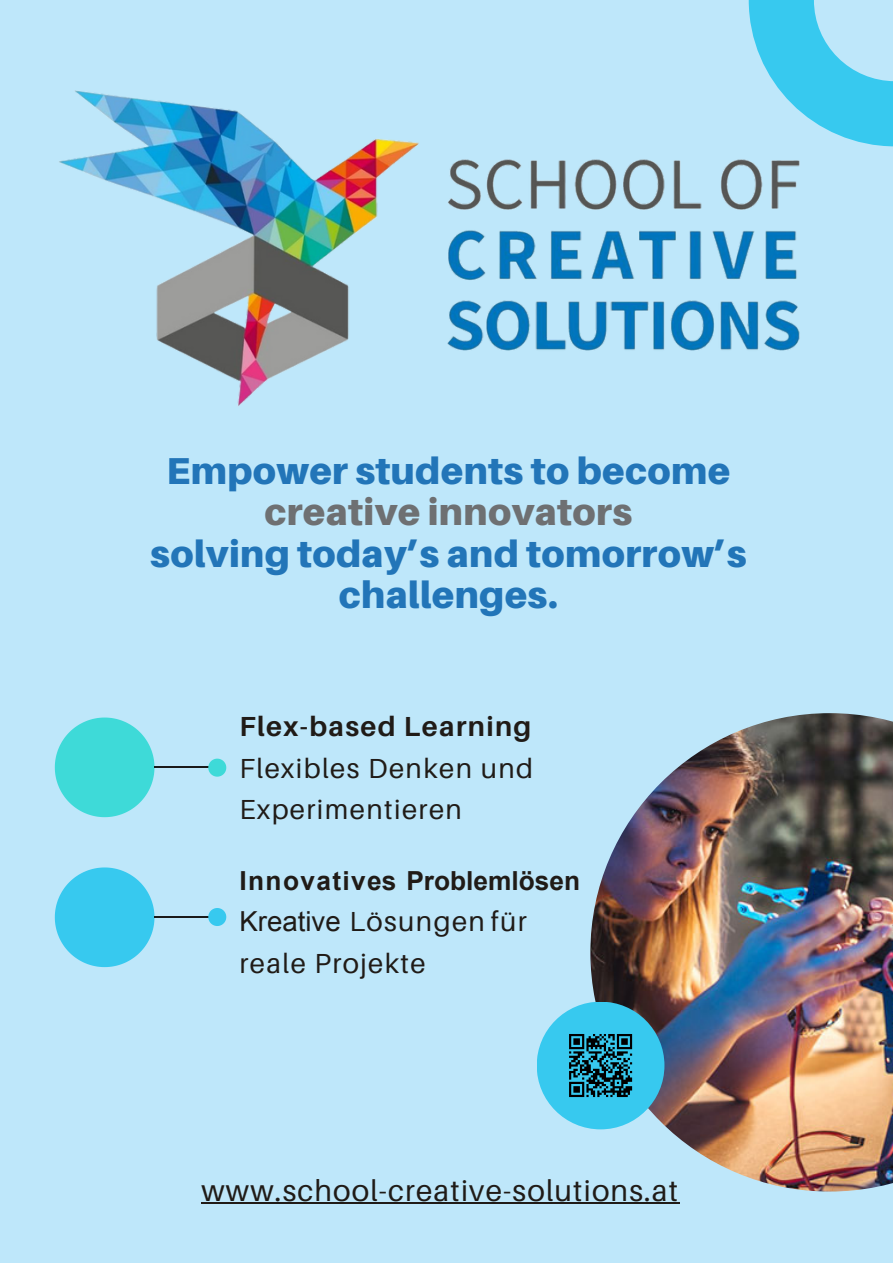
<style>
.page{position:relative;width:893px;height:1264px;background:#fff}
.page>*{position:absolute;margin:0;border:0;box-sizing:border-box;transform-origin:0 0}
.t1{font:900 37.5px/41.4px "Aileron";letter-spacing:.01em;color:#2275b8;text-align:center}
.t2{font:29.7px "Aileron";letter-spacing:.04em;color:#201b17}
.t3{font:27.6px/41.4px "Aileron";letter-spacing:.05em;color:#201b17;text-align:justify}
.t4{font:700 26.25px "Arial";color:#201b17}
.s1{color:#6e7072}
.s2{font-weight:700}
.s3{font-family:"Arial"}
</style>
<div class="page">
<div style="left:0;top:0;width:892px;height:1262px;background:#bee7fa"></div>
<img style="left:590px;top:713px;width:302px;height:478px">
<div style="left:536px;top:1001px;width:128px;height:128px;background:#37c9ef;border-radius:50%"></div>
<img style="left:59px;top:90px;width:741px;height:316px">
<svg style="left:55px;top:717px;width:99px;height:100px"></svg>
<hr style="left:154px;top:766px;width:54px;height:2px;background:#191919">
<svg style="left:208px;top:758px;width:18px;height:18px"></svg>
<svg style="left:55px;top:867px;width:99px;height:100px"></svg>
<hr style="left:154px;top:916px;width:54px;height:1px;background:#191919">
<svg style="left:208px;top:908px;width:18px;height:18px"></svg>
<svg style="left:569px;top:1034px;width:64px;height:64px"></svg>
<svg style="left:748px;top:0;width:144px;height:146px"></svg>
<hr style="left:201px;top:1202px;width:478px;height:2px;background:#201b17">
<h1 class="t1" style="left:150px;top:449px;width:597px">Empower students to become <span class="s1">creative innovators<br></span>solving today’s and tomorrow’s challenges.</h1>
<p class="t3" style="left:239px;top:705px;width:295px"><span class="s2">Flex-based Learning </span>Flexibles Denken und Experimentieren</p>
<p class="t4" style="left:239px;top:863px;width:342px">Innovatives Problemlösen</p>
<p class="t3" style="left:239px;top:900px;width:289px"><span class="s3">Kreative</span> Lösungen für reale Projekte</p>
<p class="t2" style="left:201px;top:1172px;width:478px">www.school-creative-solutions.at</p>
</div>
